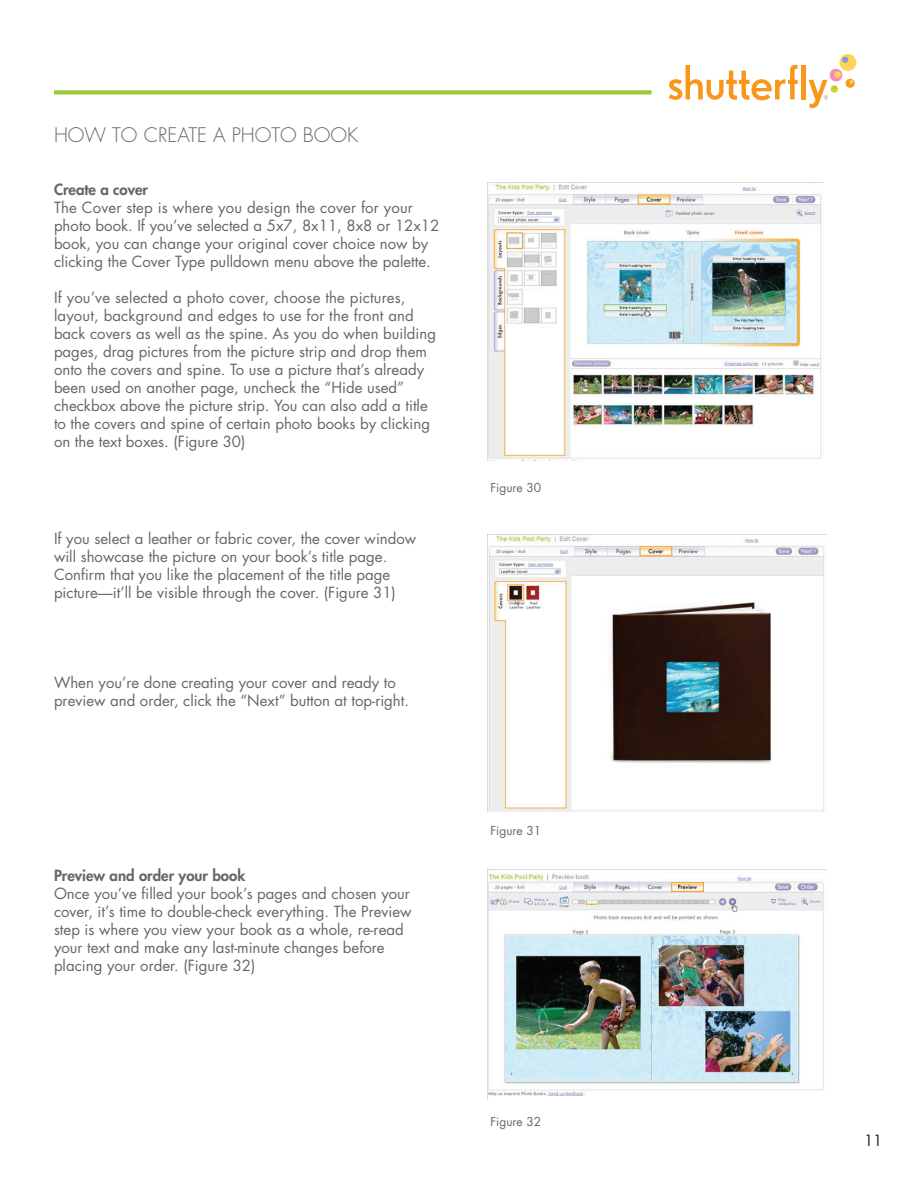
<style>
.page{position:relative;width:918px;height:1188px;background:#fff}
.page>*{position:absolute;margin:0;border:0;box-sizing:border-box;transform-origin:0 0}
.t1{font:300 19.5px "Futura";color:#666}
.t2{font:15px/18px "Futura";color:#666}
.t3{font:800 15px "Futura";color:#666}
.t4{font:15px "Futura";color:#231f20}
.t5{font:12px "Futura";color:#666}
</style>
<div class="page">
<div style="left:801px;top:65px;width:5px;height:34px;background:#f7981d"></div>
<svg style="left:669px;top:65px;width:129px;height:35px"></svg>
<svg style="left:809px;top:54px;width:47px;height:54px"></svg>
<svg style="left:54px;top:90px;width:598px;height:4px;background:#a0cd49"></svg>
<img style="left:487px;top:183px;width:335px;height:278px">
<img style="left:488px;top:534px;width:338px;height:278px">
<img style="left:488px;top:869px;width:338px;height:227px">
<h1 class="t1" style="left:54px;top:123px;width:306px">HOW TO CREATE A PHOTO BOOK</h1>
<p class="t3" style="left:54px;top:179px;width:96px">Create a cover</p>
<p class="t2" style="left:54px;top:198px;width:387px">The Cover step is where you design the cover for your photo book. If you’ve selected a 5x7, 8x11, 8x8 or 12x12 book, you can change your original cover choice now by clicking the Cover Type pulldown menu above the palette.</p>
<p class="t2" style="left:54px;top:288px;width:384px">If you’ve selected a photo cover, choose the pictures, layout, background and edges to use for the front and back covers as well as the spine. As you do when building pages, drag pictures from the picture strip and drop them onto the covers and spine. To use a picture that’s already been used on another page, uncheck the “Hide used” checkbox above the picture strip. You can also add a title to the covers and spine of certain photo books by clicking on the text boxes. (Figure 30)</p>
<p class="t2" style="left:54px;top:529px;width:364px">If you select a leather or fabric cover, the cover window will showcase the picture on your book’s title page.<br>Confirm that you like the placement of the title page picture—it’ll be visible through the cover. (Figure 31)</p>
<p class="t2" style="left:54px;top:673px;width:357px">When you’re done creating your cover and ready to preview and order, click the “Next” button at top-right.</p>
<p class="t3" style="left:54px;top:866px;width:193px">Preview and order your book</p>
<p class="t2" style="left:54px;top:884px;width:359px">Once you’ve filled your book’s pages and chosen your cover, it’s time to double-check everything. The Preview step is where you view your book as a whole, re-read your text and make any last-minute changes before placing your order. (Figure 32)</p>
<p class="t5" style="left:490px;top:480px;width:52px">Figure 30</p>
<p class="t5" style="left:490px;top:822px;width:52px">Figure 31</p>
<p class="t5" style="left:490px;top:1114px;width:52px">Figure 32</p>
<p class="t4" style="left:864px;top:1130px;width:20px">11</p>
</div>
